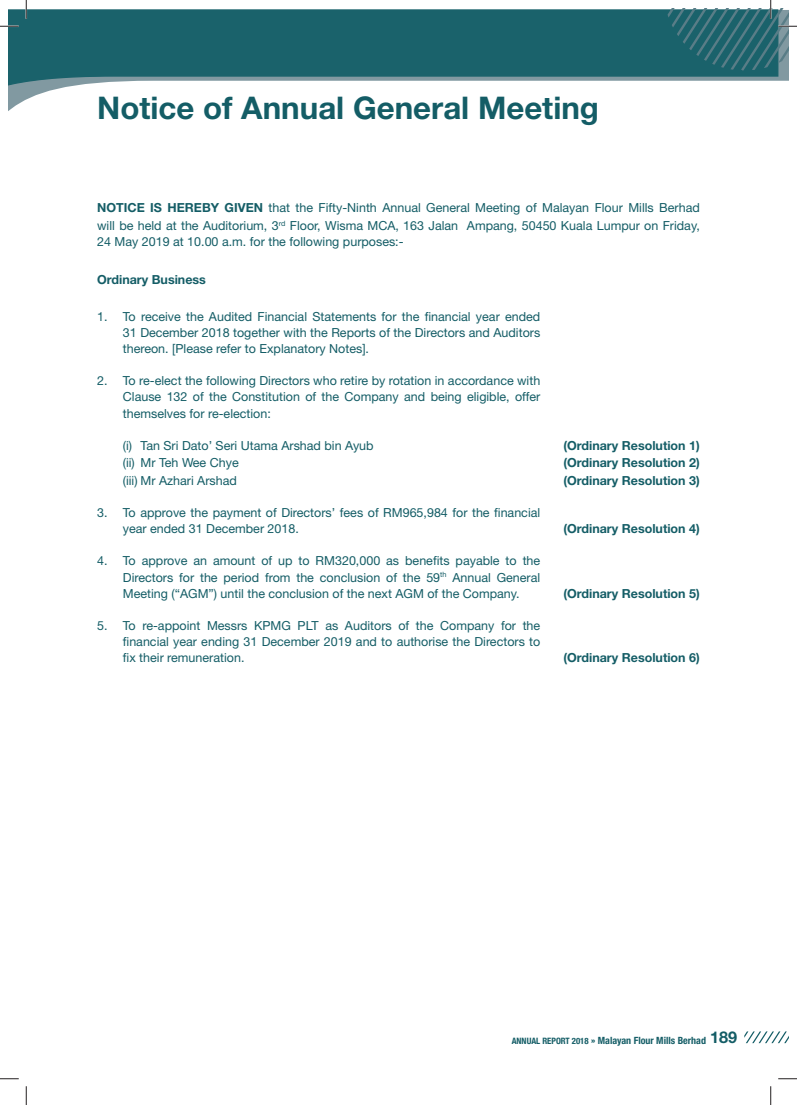
<style>
.page{position:relative;width:797px;height:1105px;background:#fff}
.page>*{position:absolute;margin:0;border:0;box-sizing:border-box;transform-origin:0 0}
.t1{font:700 31.25px "Helvetica Neue LT Std";color:#145d66}
.t2{font:12.5px/16.2px "Helvetica Neue LT Std";color:#145d66;text-align:justify}
.t3{font:700 12.5px "Helvetica Neue LT Std";color:#145d66}
.t4{font:700 condensed 10px "Helvetica Neue LT Std";color:#145d66}
.s1{font-weight:700}
.s2{font-family:"Helvetica Neue";font-size:8.75px}
.s3{font-family:"Helvetica Neue"}
.s4{font-stretch:normal;font-size:16.25px}
</style>
<div class="page">
<svg style="left:9px;top:9px;width:770px;height:102px"></svg>
<svg style="left:744px;top:1031px;width:44px;height:12px"></svg>
<svg style="left:0;top:25px;width:19px;height:2px"></svg>
<svg style="left:0;top:1078px;width:19px;height:1px"></svg>
<svg style="left:778px;top:1078px;width:19px;height:1px"></svg>
<svg style="left:25px;top:0;width:2px;height:19px"></svg>
<svg style="left:25px;top:1086px;width:2px;height:19px"></svg>
<svg style="left:667px;top:0;width:130px;height:70px"></svg>
<svg style="left:770px;top:1086px;width:1px;height:19px"></svg>
<h1 class="t1" style="left:97px;top:97px;width:503px">Notice of Annual General Meeting</h1>
<p class="t2" style="left:97px;top:200px;width:604px;line-height:17.5px"><span class="s1">NOTICE IS HEREBY GIVEN</span> that the Fifty-Ninth Annual General Meeting of Malayan Flour Mills Berhad will be held at the Auditorium, 3<sup>rd</sup> Floor, Wisma MCA, 163 Jalan Ampang, 50450 Kuala Lumpur on Friday,</p>
<p class="t2" style="left:97px;top:235px;width:308px">24 May 2019 at 10.00 a.m. for the following purposes:-</p>
<p class="t3" style="left:97px;top:275px;width:110px">Ordinary Business</p>
<p class="t2" style="left:123px;top:309px;width:419px;text-indent:-26px">1. To receive the Audited Financial Statements for the financial year ended 31 December 2018 together with the Reports of the Directors and Auditors thereon. [Please refer to Explanatory Notes].</p>
<p class="t2" style="left:123px;top:374px;width:419px;text-indent:-26px">2. To re-elect the following Directors who retire by rotation in accordance with Clause 132 of the Constitution of the Company and being eligible, offer themselves for re-election:</p>
<p class="t2" style="left:123px;top:438px;width:252px">(i) Tan Sri Dato’ Seri Utama Arshad bin Ayub</p>
<p class="t3" style="left:563px;top:440px;width:138px">(Ordinary Resolution 1)</p>
<p class="t2" style="left:123px;top:456px;width:117px">(ii) Mr Teh Wee Chye</p>
<p class="t3" style="left:563px;top:458px;width:138px">(Ordinary Resolution 2)</p>
<p class="t2" style="left:123px;top:474px;width:116px">(iii) Mr Azhari Arshad</p>
<p class="t3" style="left:563px;top:476px;width:138px">(Ordinary Resolution 3)</p>
<p class="t2" style="left:123px;top:506px;width:419px;text-indent:-26px">3. To approve the payment of Directors’ fees of RM965,984 for the financial year ended 31 December 2018.</p>
<p class="t3" style="left:563px;top:524px;width:138px">(Ordinary Resolution 4)</p>
<p class="t2" style="left:123px;top:554px;width:419px;text-indent:-26px">4. To approve an amount of up to RM320,000 as benefits payable to the Directors for the period from the conclusion of the 59<sup>th</sup> Annual General Meeting (“AGM”) until the conclusion of the next AGM of the Company.</p>
<p class="t2" style="left:123px;top:618px;width:419px;text-indent:-26px">5. To re-appoint Messrs KPMG PLT as Auditors of the Company for the financial year ending 31 December 2019 and to authorise the Directors to fix their remuneration.</p>
<p class="t3" style="left:563px;top:589px;width:138px">(Ordinary Resolution 5)</p>
<p class="t3" style="left:563px;top:653px;width:138px">(Ordinary Resolution 6)</p>
<p class="t4" style="left:512px;top:1037px;width:227px"><span class="s2">ANNUAL REPORT 2018</span> <span class="s3">»</span> Malayan Flour Mills Berhad <span class="s4">189</span></p>
</div>
